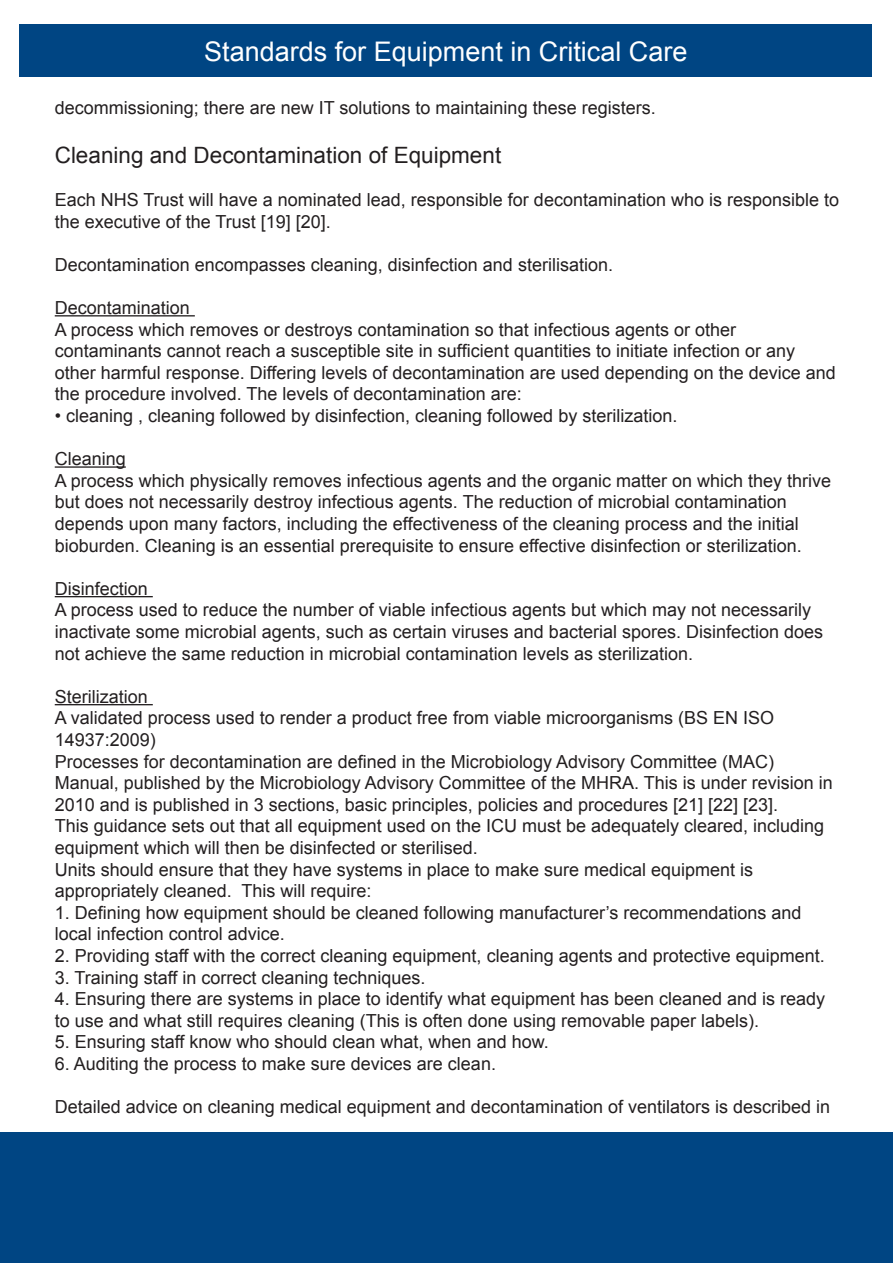
<style>
.page{position:relative;width:893px;height:1263px;background:#fff}
.page>*{position:absolute;margin:0;border:0;box-sizing:border-box;transform-origin:0 0}
.t1{font:27px "Arial";color:#fff}
.t2{font:22.5px "Arial";color:#231f20}
.t3{font:18px/21.6px "Arial";color:#231f20}
</style>
<div class="page">
<div style="left:20px;top:25px;width:852px;height:52px;background:#004583"></div>
<div style="left:0;top:1132px;width:893px;height:131px;background:#004583"></div>
<hr style="left:55px;top:315px;width:140px;height:1px;background:#231f20">
<hr style="left:55px;top:466px;width:71px;height:2px;background:#231f20">
<hr style="left:55px;top:596px;width:98px;height:1px;background:#231f20">
<hr style="left:55px;top:704px;width:98px;height:1px;background:#231f20">
<h1 class="t1" style="left:204px;top:34px;width:485px">Standards for Equipment in Critical Care</h1>
<p class="t3" style="left:55px;top:97px;width:602px">decommissioning; there are new IT solutions to maintaining these registers.</p>
<p class="t2" style="left:55px;top:140px;width:448px">Cleaning and Decontamination of Equipment</p>
<p class="t3" style="left:55px;top:189px;width:786px">Each NHS Trust will have a nominated lead, responsible for decontamination who is responsible to the executive of the Trust [19] [20].</p>
<p class="t3" style="left:55px;top:254px;width:560px">Decontamination encompasses cleaning, disinfection and sterilisation.</p>
<p class="t3" style="left:55px;top:297px;width:783px">Decontamination<br>A process which removes or destroys contamination so that infectious agents or other contaminants cannot reach a susceptible site in sufficient quantities to initiate infection or any other harmful response. Differing levels of decontamination are used depending on the device and the procedure involved. The levels of decontamination are:</p>
<p class="t3" style="left:55px;top:405px;width:624px">• cleaning , cleaning followed by disinfection, cleaning followed by sterilization.</p>
<p class="t3" style="left:55px;top:448px;width:778px">Cleaning<br>A process which physically removes infectious agents and the organic matter on which they thrive but does not necessarily destroy infectious agents. The reduction of microbial contamination depends upon many factors, including the effectiveness of the cleaning process and the initial bioburden. Cleaning is an essential prerequisite to ensure effective disinfection or sterilization.</p>
<p class="t3" style="left:55px;top:578px;width:770px">Disinfection<br>A process used to reduce the number of viable infectious agents but which may not necessarily inactivate some microbial agents, such as certain viruses and bacterial spores. Disinfection does not achieve the same reduction in microbial contamination levels as sterilization.</p>
<p class="t3" style="left:55px;top:686px;width:779px">Sterilization<br>A validated process used to render a product free from viable microorganisms (BS EN ISO 14937:2009)<br>Processes for decontamination are defined in the Microbiology Advisory Committee (MAC)<br>Manual, published by the Microbiology Advisory Committee of the MHRA. This is under revision in 2010 and is published in 3 sections, basic principles, policies and procedures [21] [22] [23].<br>This guidance sets out that all equipment used on the ICU must be adequately cleared, including equipment which will then be disinfected or sterilised.<br>Units should ensure that they have systems in place to make sure medical equipment is appropriately cleaned. This will require:</p>
<p class="t3" style="left:55px;top:902px;width:748px">1. Defining how equipment should be cleaned following manufacturer’s recommendations and local infection control advice.</p>
<p class="t3" style="left:55px;top:945px;width:772px">2. Providing staff with the correct cleaning equipment, cleaning agents and protective equipment.</p>
<p class="t3" style="left:55px;top:967px;width:372px">3. Training staff in correct cleaning techniques.</p>
<p class="t3" style="left:55px;top:988px;width:772px">4. Ensuring there are systems in place to identify what equipment has been cleaned and is ready to use and what still requires cleaning (This is often done using removable paper labels).</p>
<p class="t3" style="left:55px;top:1031px;width:495px">5. Ensuring staff know who should clean what, when and how.</p>
<p class="t3" style="left:55px;top:1053px;width:443px">6. Auditing the process to make sure devices are clean.</p>
<p class="t3" style="left:55px;top:1096px;width:777px">Detailed advice on cleaning medical equipment and decontamination of ventilators is described in</p>
</div>
